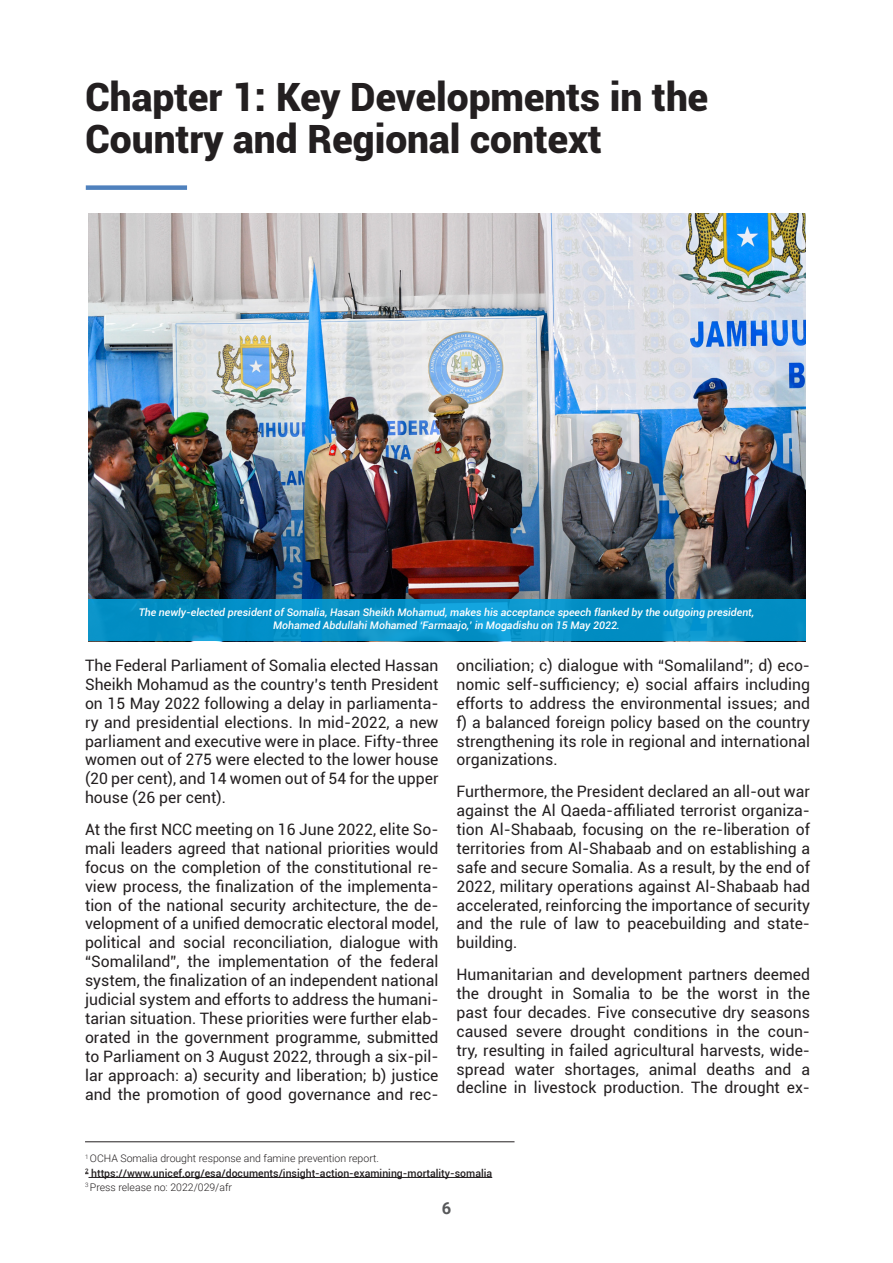
<style>
.page{position:relative;width:893px;height:1263px;background:#fff}
.page>*{position:absolute;margin:0;border:0;box-sizing:border-box;transform-origin:0 0}
.t1{font:900 39px/42px "Roboto";color:#231f20}
.t2{font:700 16.5px "Roboto";color:#57585a}
.Body{font:15.75px/18.9px "Roboto";color:#231f20;text-align:justify}
.sub_title{font:italic 500 10.5px/12.6px "Roboto";color:#fff;text-align:center}
.t3{font:300 10.5px "Roboto";color:#231f20}
.t4{font:500 10.5px "Roboto";color:#231f20}
</style>
<div class="page">
<hr style="left:85px;top:1141px;width:429px;height:1px;background:#231f20">
<hr style="left:89px;top:1177px;width:403px;height:1px;background:#231f20">
<div style="left:86px;top:185px;width:101px;height:5px;background:#4f81bd"></div>
<img style="left:88px;top:214px;width:718px;height:386px">
<svg style="left:88px;top:600px;width:718px;height:41px;fill:#0390c6"></svg>
<p class="t1" style="left:85px;top:75px;width:625px">Chapter 1: Key Developments in the<br>Country and Regional context</p>
<p class="sub_title" style="left:139px;top:606px;width:617px">The newly-elected president of Somalia, Hasan Sheikh Mohamud, makes his acceptance speech flanked by the outgoing president,<br>Mohamed Abdullahi Mohamed ‘Farmaajo,’ in Mogadishu on 15 May 2022.</p>
<p class="Body" style="left:85px;top:655px;width:355px">The Federal Parliament of Somalia elected Hassan Sheikh Mohamud as the country’s tenth President on 15 May 2022 following a delay in parliamenta&shy;ry and presidential elections. In mid-2022, a new parliament and executive were in place. Fifty-three women out of 275 were elected to the lower house (20 per cent), and 14 women out of 54 for the upper house (26 per cent).</p>
<p class="Body" style="left:85px;top:819px;width:355px">At the first NCC meeting on 16 June 2022, elite So&shy;mali leaders agreed that national priorities would focus on the completion of the constitutional re&shy;view process, the finalization of the implementa&shy;tion of the national security architecture, the de&shy;velopment of a unified democratic electoral model, political and social reconciliation, dialogue with “Somaliland”, the implementation of the federal system, the finalization of an independent national judicial system and efforts to address the humani&shy;tarian situation. These priorities were further elab&shy;orated in the government programme, submitted to Parliament on 3 August 2022, through a six-pil&shy;lar approach: a) security and liberation; b) justice and the promotion of good governance and rec-</p>
<p class="Body" style="left:457px;top:655px;width:355px">onciliation; c) dialogue with “Somaliland”; d) eco&shy;nomic self-sufficiency; e) social affairs including efforts to address the environmental issues; and f) a balanced foreign policy based on the country strengthening its role in regional and international organizations.</p>
<p class="Body" style="left:457px;top:781px;width:355px">Furthermore, the President declared an all-out war against the Al Qaeda-affiliated terrorist organiza&shy;tion Al-Shabaab, focusing on the re-liberation of territories from Al-Shabaab and on establishing a safe and secure Somalia. As a result, by the end of 2022, military operations against Al-Shabaab had accelerated, reinforcing the importance of security and the rule of law to peacebuilding and state&shy;building.</p>
<p class="Body" style="left:457px;top:964px;width:355px">Humanitarian and development partners deemed the drought in Somalia to be the worst in the past four decades. Five consecutive dry seasons caused severe drought conditions in the coun&shy;try, resulting in failed agricultural harvests, wide&shy;spread water shortages, animal deaths and a decline in livestock production. The drought ex-</p>
<p class="t3" style="left:85px;top:1151px;width:295px"><sup>1</sup> OCHA Somalia drought response and famine prevention report.</p>
<p class="t4" style="left:85px;top:1165px;width:409px"><sup>2</sup> https://www.unicef.org/esa/documents/insight-action-examining-mortality-somalia</p>
<p class="t3" style="left:85px;top:1180px;width:149px"><sup>3</sup> Press release no: 2022/029/afr</p>
<p class="t2" style="left:442px;top:1196px;width:11px">6</p>
</div>
